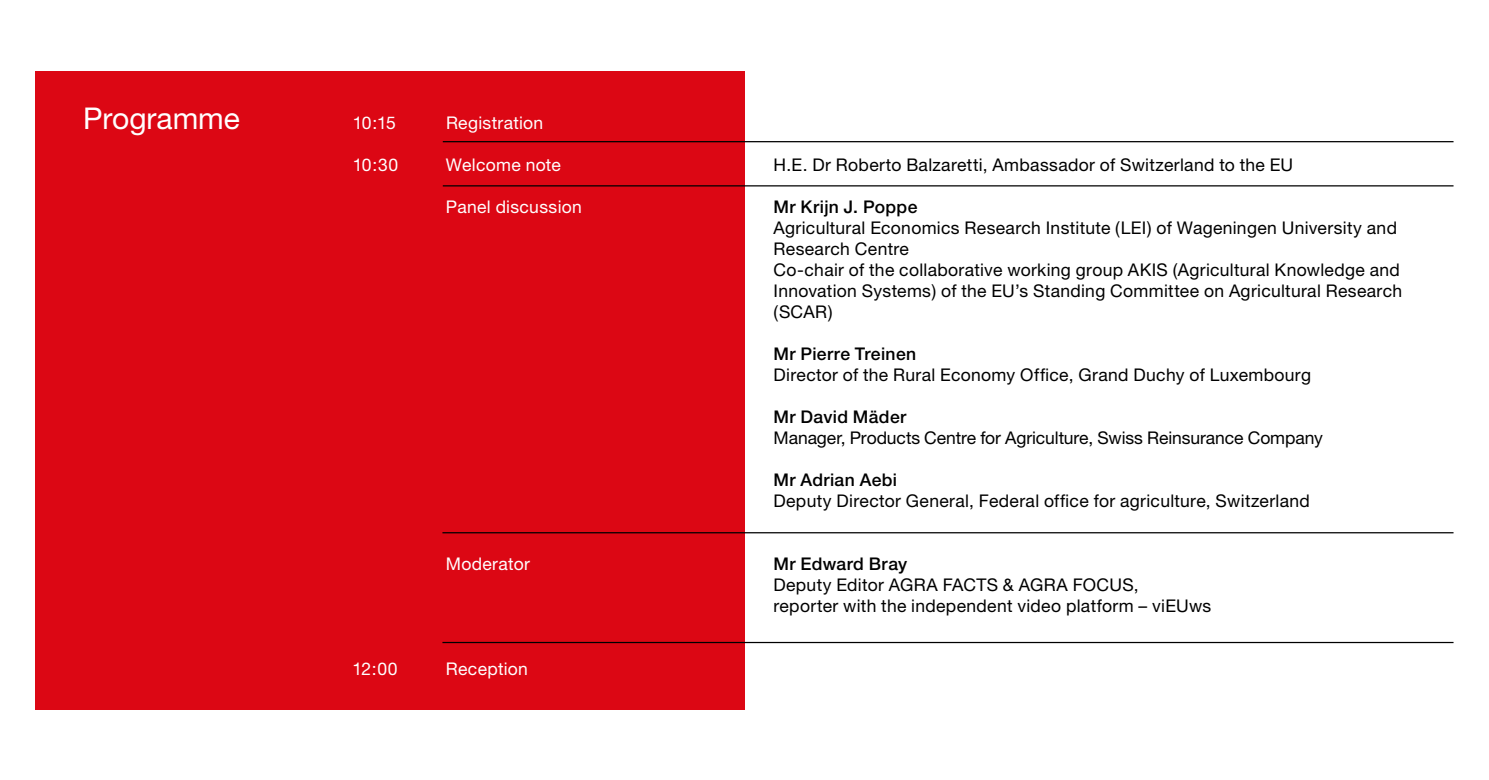
<style>
.page{position:relative;width:1489px;height:780px;background:#fff}
.page>*{position:absolute;margin:0;border:0;box-sizing:border-box;transform-origin:0 0}
.t1{font:30px "Helvetica Neue";letter-spacing:-.005em;color:#fff}
.t2{font:17.5px/21px "Helvetica Neue";letter-spacing:.015em;color:#000}
.t3{font:17.5px "Helvetica Neue";letter-spacing:.015em;color:#fff}
.t4{font:500 17.5px "Helvetica Neue";letter-spacing:.02em;color:#000}
.t5{font:17.5px "Helvetica Neue";letter-spacing:-.005em;color:#000}
</style>
<div class="page">
<div style="left:35px;top:71px;width:709px;height:638px;background:#dc0714"></div>
<hr style="left:443px;top:141px;width:1010px;height:1px;background:#000">
<hr style="left:443px;top:185px;width:1010px;height:1px;background:#000">
<hr style="left:442px;top:642px;width:1011px;height:1px;background:#000">
<hr style="left:442px;top:532px;width:1011px;height:1px;background:#000">
<h1 class="t1" style="left:83px;top:100px;width:158px">Programme</h1>
<p class="t3" style="left:353px;top:112px;width:45px">10:15</p>
<p class="t3" style="left:446px;top:112px;width:99px">Registration</p>
<p class="t3" style="left:353px;top:154px;width:47px">10:30</p>
<p class="t3" style="left:446px;top:154px;width:116px">Welcome note</p>
<p class="t2" style="left:773px;top:154px;width:521px">H.E. Dr Roberto Balzaretti, Ambassador of Switzerland to the EU</p>
<p class="t3" style="left:446px;top:196px;width:137px">Panel discussion</p>
<p class="t4" style="left:773px;top:196px;width:145px">Mr Krijn J. Poppe</p>
<p class="t2" style="left:773px;top:217px;width:630px">Agricultural Economics Research Institute (LEI) of Wageningen University and Research Centre<br>Co-chair of the collaborative working group AKIS (Agricultural Knowledge and Innovation Systems) of the EU’s Standing Committee on Agricultural Research (SCAR)</p>
<p class="t4" style="left:773px;top:343px;width:144px">Mr Pierre Treinen</p>
<p class="t2" style="left:773px;top:364px;width:539px">Director of the Rural Economy Office, Grand Duchy of Luxembourg</p>
<p class="t4" style="left:773px;top:406px;width:134px">Mr David Mäder</p>
<p class="t5" style="left:773px;top:427px;width:551px">Manager, Products Centre for Agriculture, Swiss Reinsurance Company</p>
<p class="t4" style="left:773px;top:469px;width:125px">Mr Adrian Aebi</p>
<p class="t2" style="left:773px;top:490px;width:538px">Deputy Director General, Federal office for agriculture, Switzerland</p>
<p class="t3" style="left:446px;top:553px;width:86px">Moderator</p>
<p class="t4" style="left:773px;top:553px;width:135px">Mr Edward Bray</p>
<p class="t2" style="left:773px;top:574px;width:439px">Deputy Editor AGRA FACTS &amp; AGRA FOCUS,<br>reporter with the independent video platform – viEUws</p>
<p class="t3" style="left:352px;top:658px;width:47px">12:00</p>
<p class="t3" style="left:446px;top:658px;width:84px">Reception</p>
</div>
